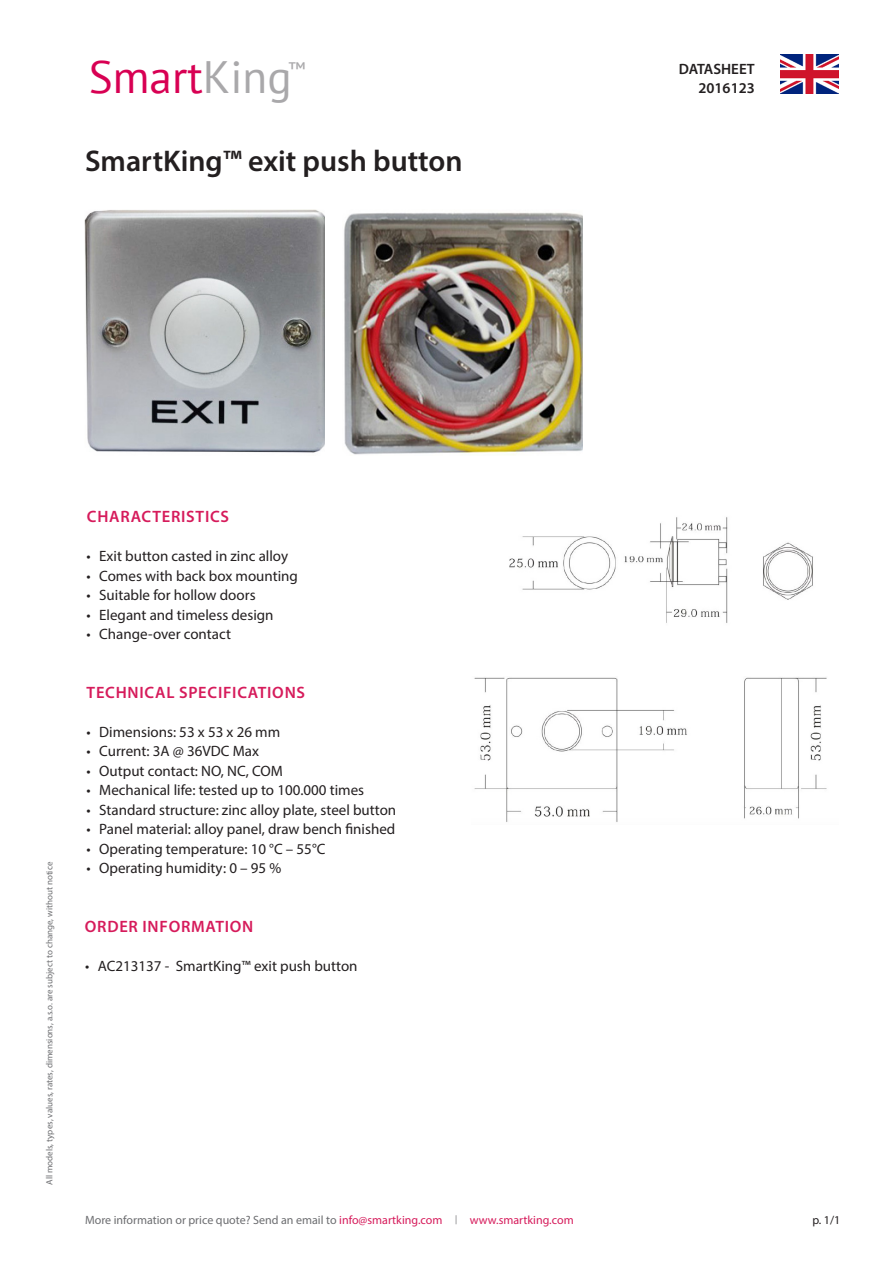
<style>
.page{position:relative;width:893px;height:1263px;background:#fff}
.page>*{position:absolute;margin:0;border:0;box-sizing:border-box;transform-origin:0 0}
.t1{font:45.3px "PT Sans";color:#d80053}
.Titel{font:600 30px "Myriad Pro";color:#231f20}
.t2{font:19.5px "PT Sans";color:#a9a8aa}
.Subititel{font:600 16.5px "Myriad Pro";letter-spacing:.045em;color:#d61b5b}
.t3{font:15px "Myriad Pro";color:#231f20}
.t4{font:600 15px/19.5px "Myriad Pro";color:#231f20;text-align:right}
.t5{font:12px "Myriad Pro";color:#6c6d70}
.smartking{font:12px "Myriad Pro";color:#d61b5b}
.page{font:12px "Myriad Pro";color:#231f20}
.disclaimer{font:9px "Myriad Pro";color:#6c6d70}
.s1{color:#a9a8aa}
.s2{color:#d61b5b}
</style>
<div class="page">
<img style="left:780px;top:54px;width:59px;height:39px">
<img style="left:85px;top:209px;width:239px;height:244px">
<img style="left:344px;top:212px;width:238px;height:243px">
<img style="left:474px;top:517px;width:353px;height:305px">
<h1 class="t1" style="left:89px;top:48px;width:204px">Smart<span class="s1">King</span></h1>
<h3 class="t2" style="left:288px;top:57px;width:19px">™</h3>
<p class="t4" style="left:679px;top:58px;width:78px">DATASHEET<br>2016123</p>
<p class="Titel" style="left:85px;top:142px;width:379px">SmartKing™ exit push button</p>
<p class="disclaimer" style="left:44px;top:1185px;width:324px;rotate:-90deg">All models, types, values, rates, dimensions, a.s.o. are subject to change, without notice</p>
<p class="Subititel" style="left:87px;top:506px;width:144px">CHARACTERISTICS</p>
<p class="t3" style="left:86px;top:547px;width:203px">• Exit button casted in zinc alloy</p>
<p class="t3" style="left:86px;top:566px;width:213px">• Comes with back box mounting</p>
<p class="t3" style="left:86px;top:586px;width:171px">• Suitable for hollow doors</p>
<p class="t3" style="left:86px;top:605px;width:189px">• Elegant and timeless design</p>
<p class="t3" style="left:86px;top:625px;width:146px">• Change-over contact</p>
<p class="Subititel" style="left:87px;top:681px;width:220px">TECHNICAL SPECIFICATIONS</p>
<p class="t3" style="left:86px;top:722px;width:195px">• Dimensions: 53 x 53 x 26 mm</p>
<p class="t3" style="left:86px;top:742px;width:174px">• Current: 3A @ 36VDC Max</p>
<p class="t3" style="left:86px;top:761px;width:198px">• Output contact: NO, NC, COM</p>
<p class="t3" style="left:86px;top:781px;width:279px">• Mechanical life: tested up to 100.000 times</p>
<p class="t3" style="left:86px;top:800px;width:311px">• Standard structure: zinc alloy plate, steel button</p>
<p class="t3" style="left:86px;top:820px;width:310px">• Panel material: alloy panel, draw bench finished</p>
<p class="t3" style="left:86px;top:839px;width:240px">• Operating temperature: 10 °C – 55°C</p>
<p class="t3" style="left:86px;top:859px;width:196px">• Operating humidity: 0 – 95 %</p>
<p class="Subititel" style="left:85px;top:915px;width:170px">ORDER INFORMATION</p>
<p class="t3" style="left:85px;top:956px;width:274px">• AC213137 - SmartKing™ exit push button</p>
<p class="t5" style="left:85px;top:1213px;width:359px">More information or price quote? Send an email to <span class="s2">info@smartking.com</span></p>
<p class="disclaimer" style="left:455px;top:1214px;width:4px">|</p>
<p class="smartking" style="left:470px;top:1213px;width:105px">www.smartking.com</p>
<p class="page" style="left:812px;top:1213px;width:29px">p. 1/1</p>
</div>
